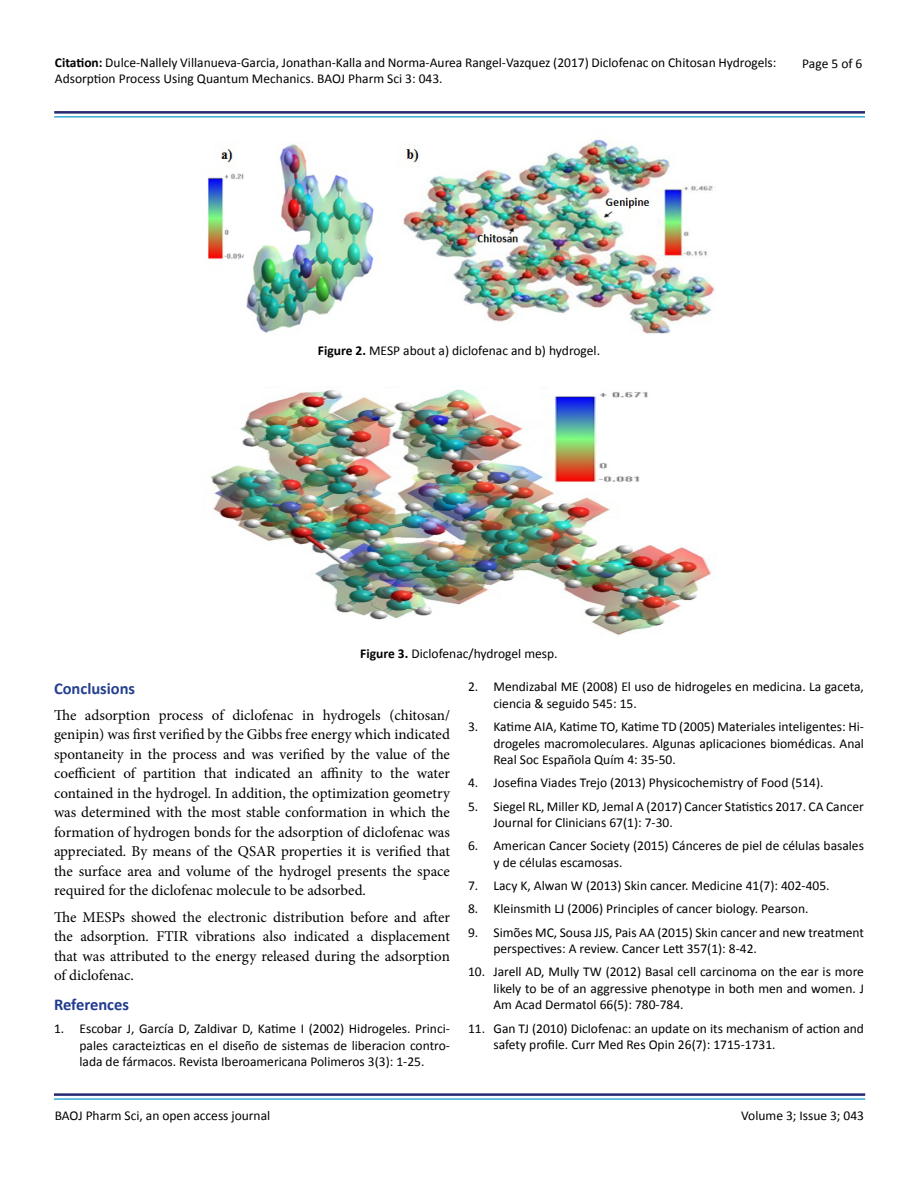
<style>
.page{position:relative;width:918px;height:1188px;background:#fff}
.page>*{position:absolute;margin:0;border:0;box-sizing:border-box;transform-origin:0 0}
.t1{font:700 16.5px "Calibri";color:#25408f}
.t2{font:700 16.5px "Calibri";color:#213b8d}
.t3{font:15px/19.5px "Minion Pro";color:#000;text-align:justify}
.t4{font:13.5px/16.5px "Calibri";color:#000}
.s1{font-weight:700}
</style>
<div class="page">
<hr style="left:54px;top:111px;width:811px;height:3px;background:#292b72">
<hr style="left:54px;top:116px;width:811px;height:2px;background:#37acd4">
<hr style="left:54px;top:1093px;width:811px;height:3px;background:#292b72">
<hr style="left:54px;top:1098px;width:811px;height:2px;background:#37acd4">
<img style="left:205px;top:139px;width:511px;height:195px">
<img style="left:210px;top:389px;width:502px;height:246px">
<p class="t4" style="left:55px;top:54px;width:723px"><span class="s1">Citation:</span> Dulce-Nallely Villanueva-Garcia, Jonathan-Kalla and Norma-Aurea Rangel-Vazquez (2017) Diclofenac on Chitosan Hydrogels:<br>Adsorption Process Using Quantum Mechanics. BAOJ Pharm Sci 3: 043.</p>
<p class="t4" style="left:802px;top:55px;width:62px">Page 5 of 6</p>
<p class="t4" style="left:318px;top:342px;width:284px"><span class="s1">Figure 2.</span> MESP about a) diclofenac and b) hydrogel.</p>
<p class="t4" style="left:360px;top:646px;width:199px"><span class="s1">Figure 3.</span> Diclofenac/hydrogel mesp.</p>
<p class="t1" style="left:54px;top:678px;width:83px">Conclusions</p>
<p class="t3" style="left:54px;top:705px;width:398px">The adsorption process of diclofenac in hydrogels (chitosan/ genipin) was first verified by the Gibbs free energy which indicated spontaneity in the process and was verified by the value of the coefficient of partition that indicated an affinity to the water contained in the hydrogel. In addition, the optimization geometry was determined with the most stable conformation in which the formation of hydrogen bonds for the adsorption of diclofenac was appreciated. By means of the QSAR properties it is verified that the surface area and volume of the hydrogel presents the space required for the diclofenac molecule to be adsorbed.</p>
<p class="t3" style="left:54px;top:907px;width:398px">The MESPs showed the electronic distribution before and after the adsorption. FTIR vibrations also indicated a displacement that was attributed to the energy released during the adsorption of diclofenac.</p>
<p class="t2" style="left:54px;top:994px;width:77px">References</p>
<p class="t4" style="left:80px;top:1020px;width:372px;text-align:justify;text-indent:-26px">1. Escobar J, García D, Zaldivar D, Katime I (2002) Hidrogeles. Princi&shy;pales caracteizticas en el diseño de sistemas de liberacion contro&shy;lada de fármacos. Revista Iberoamericana Polimeros 3(3): 1-25.</p>
<p class="t4" style="left:494px;top:679px;width:372px;text-indent:-26px">2. Mendizabal ME (2008) El uso de hidrogeles en medicina. La gaceta, ciencia &amp; seguido 545: 15.</p>
<p class="t4" style="left:494px;top:718px;width:372px;text-align:justify;text-indent:-26px">3. Katime AIA, Katime TO, Katime TD (2005) Materiales inteligentes: Hi&shy;drogeles macromoleculares. Algunas aplicaciones biomédicas. Anal Real Soc Española Quím 4: 35-50.</p>
<p class="t4" style="left:468px;top:775px;width:357px">4. Josefina Viades Trejo (2013) Physicochemistry of Food (514).</p>
<p class="t4" style="left:494px;top:798px;width:372px;text-indent:-26px">5. Siegel RL, Miller KD, Jemal A (2017) Cancer Statistics 2017. CA Cancer<br>Journal for Clinicians 67(1): 7-30.</p>
<p class="t4" style="left:494px;top:838px;width:372px;text-indent:-26px">6. American Cancer Society (2015) Cánceres de piel de células basales y de células escamosas.</p>
<p class="t4" style="left:468px;top:877px;width:363px">7. Lacy K, Alwan W (2013) Skin cancer. Medicine 41(7): 402-405.</p>
<p class="t4" style="left:468px;top:901px;width:342px">8. Kleinsmith LJ (2006) Principles of cancer biology. Pearson.</p>
<p class="t4" style="left:494px;top:924px;width:372px;text-indent:-26px">9. Simões MC, Sousa JJS, Pais AA (2015) Skin cancer and new treatment perspectives: A review. Cancer Lett 357(1): 8-42.</p>
<p class="t4" style="left:494px;top:964px;width:372px;text-align:justify;text-indent:-26px">10. Jarell AD, Mully TW (2012) Basal cell carcinoma on the ear is more likely to be of an aggressive phenotype in both men and women. J Am Acad Dermatol 66(5): 780-784.</p>
<p class="t4" style="left:494px;top:1020px;width:372px;text-indent:-26px">11. Gan TJ (2010) Diclofenac: an update on its mechanism of action and safety profile. Curr Med Res Opin 26(7): 1715-1731.</p>
<p class="t4" style="left:55px;top:1108px;width:217px">BAOJ Pharm Sci, an open access journal</p>
<p class="t4" style="left:741px;top:1108px;width:124px">Volume 3; Issue 3; 043</p>
</div>
